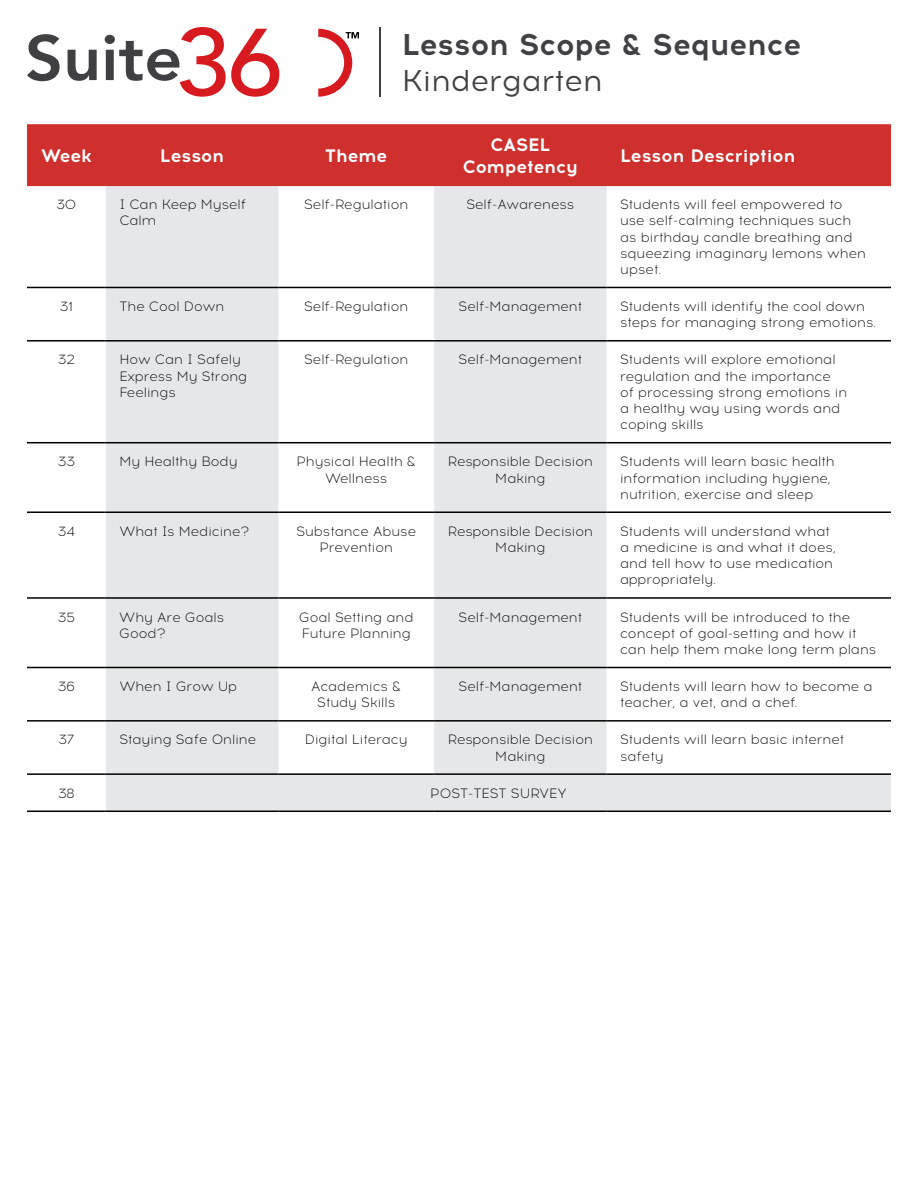
<style>
.page{position:relative;width:918px;height:1188px;background:#fff}
.page>*{position:absolute;margin:0;border:0;box-sizing:border-box;transform-origin:0 0}
.t1{font:700 30px/36px "Acrom";color:#414143}
.t2{font:700 18px/21.6px "Acrom";color:#fff;text-align:center}
.t3{font:300 13.5px/16.2px "Acrom";color:#000}
.s1{font-weight:400}
</style>
<div class="page">
<svg style="left:27px;top:34px;width:33px;height:47px"></svg>
<svg style="left:68px;top:50px;width:29px;height:31px"></svg>
<svg style="left:105px;top:27px;width:254px;height:70px"></svg>
<hr style="left:380px;top:27px;width:1px;height:70px;background:#414143">
<div style="left:27px;top:124px;width:864px;height:62px;background:#cf302d"></div>
<svg style="left:106px;top:186px;width:785px;height:625px"></svg>
<hr style="left:27px;top:287px;width:79px;height:1px;background:#000">
<hr style="left:106px;top:287px;width:172px;height:1px;background:#000">
<hr style="left:278px;top:287px;width:156px;height:1px;background:#000">
<hr style="left:434px;top:287px;width:173px;height:1px;background:#000">
<hr style="left:607px;top:287px;width:284px;height:1px;background:#000">
<hr style="left:27px;top:340px;width:79px;height:2px;background:#000">
<hr style="left:106px;top:340px;width:172px;height:2px;background:#000">
<hr style="left:278px;top:340px;width:156px;height:2px;background:#000">
<hr style="left:434px;top:340px;width:173px;height:2px;background:#000">
<hr style="left:607px;top:340px;width:284px;height:2px;background:#000">
<hr style="left:27px;top:442px;width:79px;height:1px;background:#000">
<hr style="left:106px;top:442px;width:172px;height:1px;background:#000">
<hr style="left:278px;top:442px;width:156px;height:1px;background:#000">
<hr style="left:434px;top:442px;width:173px;height:1px;background:#000">
<hr style="left:607px;top:442px;width:284px;height:1px;background:#000">
<hr style="left:27px;top:512px;width:79px;height:1px;background:#000">
<hr style="left:106px;top:512px;width:172px;height:1px;background:#000">
<hr style="left:278px;top:512px;width:156px;height:1px;background:#000">
<hr style="left:434px;top:512px;width:173px;height:1px;background:#000">
<hr style="left:607px;top:512px;width:284px;height:1px;background:#000">
<hr style="left:27px;top:597px;width:79px;height:2px;background:#000">
<hr style="left:106px;top:597px;width:172px;height:2px;background:#000">
<hr style="left:278px;top:597px;width:156px;height:2px;background:#000">
<hr style="left:434px;top:597px;width:173px;height:2px;background:#000">
<hr style="left:607px;top:597px;width:284px;height:2px;background:#000">
<hr style="left:27px;top:667px;width:79px;height:1px;background:#000">
<hr style="left:106px;top:667px;width:172px;height:1px;background:#000">
<hr style="left:278px;top:667px;width:156px;height:1px;background:#000">
<hr style="left:434px;top:667px;width:173px;height:1px;background:#000">
<hr style="left:607px;top:667px;width:284px;height:1px;background:#000">
<hr style="left:27px;top:720px;width:79px;height:2px;background:#000">
<hr style="left:106px;top:720px;width:172px;height:2px;background:#000">
<hr style="left:278px;top:720px;width:156px;height:2px;background:#000">
<hr style="left:434px;top:720px;width:173px;height:2px;background:#000">
<hr style="left:607px;top:720px;width:284px;height:2px;background:#000">
<hr style="left:27px;top:773px;width:79px;height:2px;background:#000">
<hr style="left:106px;top:773px;width:172px;height:2px;background:#000">
<hr style="left:278px;top:773px;width:156px;height:2px;background:#000">
<hr style="left:434px;top:773px;width:173px;height:2px;background:#000">
<hr style="left:607px;top:773px;width:284px;height:2px;background:#000">
<hr style="left:27px;top:811px;width:79px;height:1px;background:#000">
<hr style="left:106px;top:811px;width:172px;height:1px;background:#000">
<hr style="left:278px;top:811px;width:156px;height:1px;background:#000">
<hr style="left:434px;top:811px;width:173px;height:1px;background:#000">
<hr style="left:607px;top:811px;width:284px;height:1px;background:#000">
<p class="t1" style="left:402px;top:27px;width:401px">Lesson Scope &amp; Sequence<br><span class="s1">Kindergarten</span></p>
<p class="t2" style="left:41px;top:145px;width:53px">Week</p>
<p class="t2" style="left:160px;top:145px;width:66px">Lesson</p>
<p class="t2" style="left:325px;top:145px;width:64px">Theme</p>
<p class="t2" style="left:463px;top:134px;width:117px">CASEL<br>Competency</p>
<p class="t2" style="left:620px;top:145px;width:177px">Lesson Description</p>
<p class="t3" style="left:56px;top:197px;width:22px">30</p>
<p class="t3" style="left:119px;top:197px;width:128px">I Can Keep Myself</p>
<p class="t3" style="left:119px;top:213px;width:39px">Calm</p>
<p class="t3" style="left:304px;top:197px;width:106px">Self-Regulation</p>
<p class="t3" style="left:466px;top:197px;width:109px">Self-Awareness</p>
<p class="t3" style="left:620px;top:197px;width:247px">Students will feel empowered to use self-calming techniques such as birthday candle breathing and squeezing imaginary lemons when upset.</p>
<p class="t3" style="left:60px;top:299px;width:15px">31</p>
<p class="t3" style="left:119px;top:299px;width:107px">The Cool Down</p>
<p class="t3" style="left:304px;top:299px;width:106px">Self-Regulation</p>
<p class="t3" style="left:459px;top:299px;width:125px">Self-Management</p>
<p class="t3" style="left:620px;top:299px;width:258px">Students will identify the cool down steps for managing strong emotions.</p>
<p class="t3" style="left:58px;top:352px;width:19px">32</p>
<p class="t3" style="left:119px;top:352px;width:123px">How Can I Safely</p>
<p class="t3" style="left:119px;top:368px;width:129px">Express My Strong</p>
<p class="t3" style="left:119px;top:385px;width:58px">Feelings</p>
<p class="t3" style="left:304px;top:352px;width:106px">Self-Regulation</p>
<p class="t3" style="left:459px;top:352px;width:125px">Self-Management</p>
<p class="t3" style="left:620px;top:352px;width:229px">Students will explore emotional regulation and the importance of processing strong emotions in a healthy way using words and coping skills</p>
<p class="t3" style="left:58px;top:454px;width:19px">33</p>
<p class="t3" style="left:119px;top:454px;width:120px">My Healthy Body</p>
<p class="t3" style="left:297px;top:454px;width:121px">Physical Health &amp;</p>
<p class="t3" style="left:325px;top:470px;width:63px">Wellness</p>
<p class="t3" style="left:448px;top:454px;width:147px">Responsible Decision</p>
<p class="t3" style="left:495px;top:470px;width:52px">Making</p>
<p class="t3" style="left:620px;top:454px;width:216px">Students will learn basic health information including hygiene, nutrition, exercise and sleep</p>
<p class="t3" style="left:58px;top:524px;width:19px">34</p>
<p class="t3" style="left:119px;top:524px;width:131px">What Is Medicine?</p>
<p class="t3" style="left:296px;top:524px;width:121px">Substance Abuse</p>
<p class="t3" style="left:319px;top:540px;width:75px">Prevention</p>
<p class="t3" style="left:448px;top:524px;width:147px">Responsible Decision</p>
<p class="t3" style="left:495px;top:540px;width:52px">Making</p>
<p class="t3" style="left:620px;top:524px;width:217px">Students will understand what a medicine is and what it does, and tell how to use medication appropriately.</p>
<p class="t3" style="left:58px;top:609px;width:19px">35</p>
<p class="t3" style="left:119px;top:609px;width:106px">Why Are Goals</p>
<p class="t3" style="left:119px;top:626px;width:48px">Good?</p>
<p class="t3" style="left:299px;top:609px;width:116px">Goal Setting and</p>
<p class="t3" style="left:302px;top:626px;width:111px">Future Planning</p>
<p class="t3" style="left:459px;top:609px;width:125px">Self-Management</p>
<p class="t3" style="left:620px;top:609px;width:238px">Students will be introduced to the concept of goal-setting and how it</p>
<p class="t3" style="left:620px;top:642px;width:258px">can help them make long term plans</p>
<p class="t3" style="left:58px;top:679px;width:19px">36</p>
<p class="t3" style="left:119px;top:679px;width:119px">When I Grow Up</p>
<p class="t3" style="left:311px;top:679px;width:92px">Academics &amp;</p>
<p class="t3" style="left:317px;top:695px;width:79px">Study Skills</p>
<p class="t3" style="left:459px;top:679px;width:125px">Self-Management</p>
<p class="t3" style="left:620px;top:679px;width:254px">Students will learn how to become a teacher, a vet, and a chef.</p>
<p class="t3" style="left:58px;top:732px;width:17px">37</p>
<p class="t3" style="left:119px;top:732px;width:138px">Staying Safe Online</p>
<p class="t3" style="left:305px;top:732px;width:104px">Digital Literacy</p>
<p class="t3" style="left:448px;top:732px;width:147px">Responsible Decision</p>
<p class="t3" style="left:495px;top:749px;width:52px">Making</p>
<p class="t3" style="left:58px;top:786px;width:18px">38</p>
<p class="t3" style="left:430px;top:786px;width:138px">POST-TEST SURVEY</p>
<p class="t3" style="left:620px;top:732px;width:226px">Students will learn basic internet safety</p>
</div>
